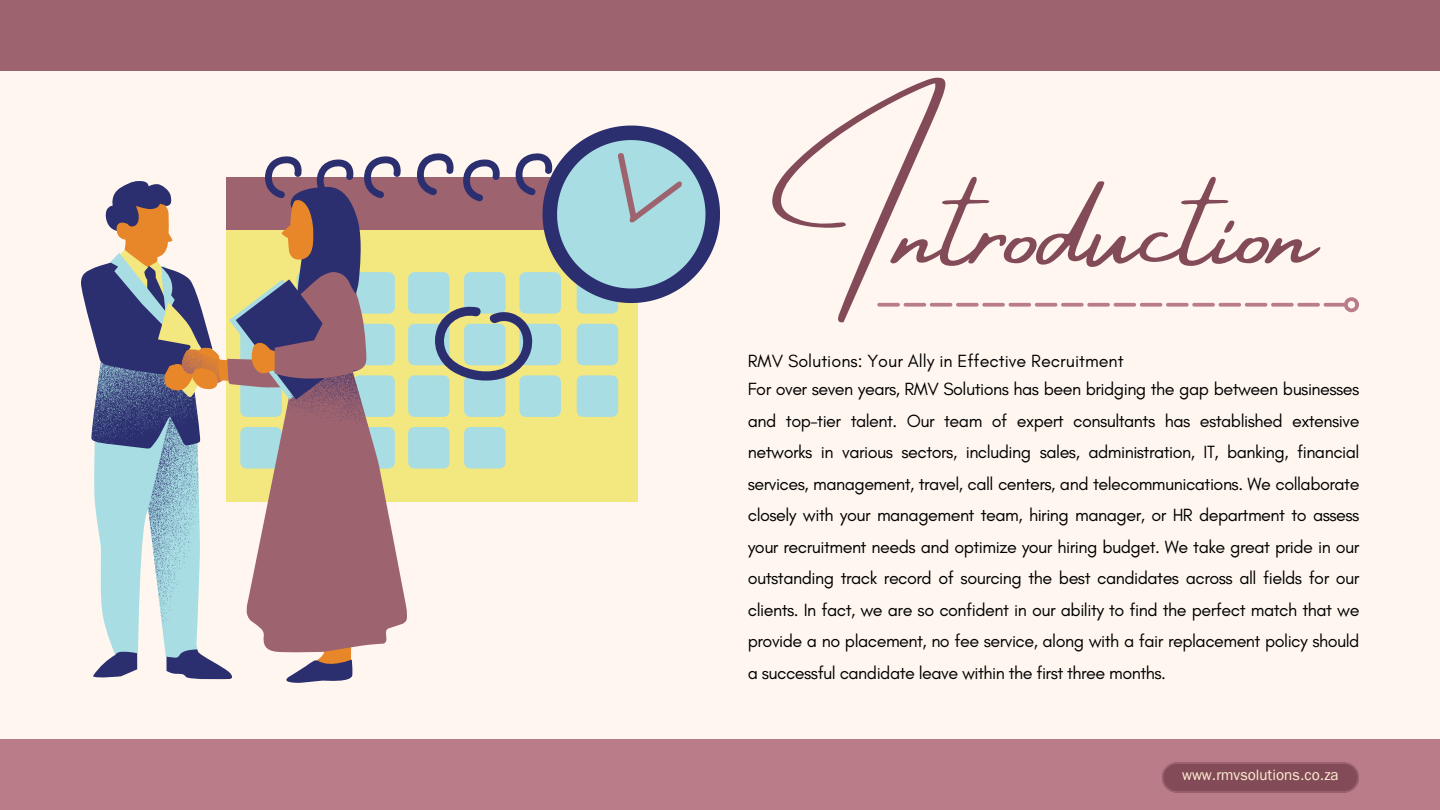
<style>
.page{position:relative;width:1440px;height:810px;background:#fff7ef}
.page>*{position:absolute;margin:0;border:0;box-sizing:border-box;transform-origin:0 0}
.t1{font:124.9px "Amsterdam Four";color:#824b57}
.t2{font:18px/31.5px "Glacial Indifference";letter-spacing:-.03em;color:#000}
.t3{font:15px "Franklin Gothic LT Pro";color:#ffefd4}
</style>
<div class="page">
<svg style="left:877px;top:303px;width:467px;height:4px;background:#ca9aa1"></svg>
<div style="left:1344px;top:297px;width:15px;height:15px;border:4px solid #b97c88;border-radius:50%"></div>
<div style="left:0;top:740px;width:1440px;height:70px;background:#b97c88"></div>
<div style="left:1162px;top:762px;width:197px;height:31px;background:#99606c;border-radius:15px"></div>
<svg style="left:1162px;top:762px;width:197px;height:30px;background:#864e5a"></svg>
<div style="left:0;top:0;width:1440px;height:70px;background:#9d636f"></div>
<div style="left:226px;top:177px;width:412px;height:325px;background:#f3e780"></div>
<div style="left:226px;top:177px;width:412px;height:53px;background:#9d636f"></div>
<div style="left:408px;top:272px;width:42px;height:42px;background:#a8dde3;border-radius:6px"></div>
<div style="left:408px;top:324px;width:42px;height:41px;background:#a8dde3;border-radius:6px"></div>
<div style="left:408px;top:375px;width:42px;height:42px;background:#a8dde3;border-radius:6px"></div>
<div style="left:408px;top:427px;width:42px;height:42px;background:#a8dde3;border-radius:6px"></div>
<div style="left:464px;top:375px;width:42px;height:42px;background:#a8dde3;border-radius:6px"></div>
<div style="left:464px;top:427px;width:42px;height:42px;background:#a8dde3;border-radius:6px"></div>
<div style="left:519px;top:375px;width:42px;height:42px;background:#a8dde3;border-radius:6px"></div>
<div style="left:577px;top:375px;width:41px;height:42px;background:#a8dde3;border-radius:6px"></div>
<svg style="left:417px;top:126px;width:303px;height:258px"></svg>
<svg style="left:81px;top:156px;width:326px;height:527px"></svg>
<p class="t1" style="left:771px;top:162px;width:547px">Introduction</p>
<h1 class="t2" style="left:748px;top:347px;width:613px;line-height:27.8px">RMV Solutions: Your Ally in Effective Recruitment<br>For over seven years, RMV Solutions has been bridging the gap between businesses</h1>
<h1 class="t2" style="left:748px;top:405px;width:613px;text-align:justify">and top-tier talent. Our team of expert consultants has established extensive networks in various sectors, including sales, administration, IT, banking, financial services, management, travel, call centers, and telecommunications. We collaborate closely with your management team, hiring manager, or HR department to assess your recruitment needs and optimize your hiring budget. We take great pride in our outstanding track record of sourcing the best candidates across all fields for our clients. In fact, we are so confident in our ability to find the perfect match that we provide a no placement, no fee service, along with a fair replacement policy should a successful candidate leave within the first three months.</h1>
<h2 class="t3" style="left:1182px;top:770px;width:158px">www.rmvsolutions.co.za</h2>
</div>
